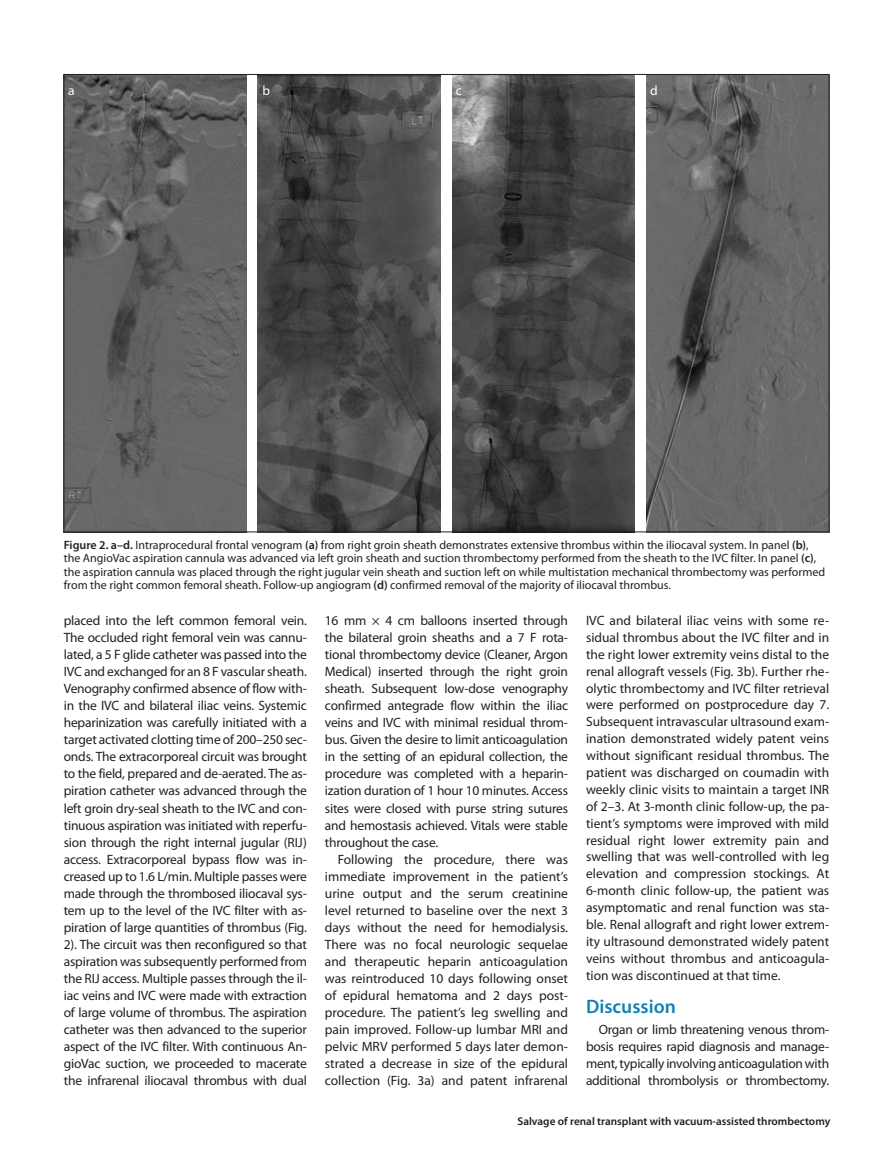
<style>
.page{position:relative;width:893px;height:1170px;background:#fff}
.page>*{position:absolute;margin:0;border:0;box-sizing:border-box;transform-origin:0 0}
.t1{font:600 19.5px "Myriad Pro";color:#1181b4}
.t2{font:13.5px/17.1px "Myriad Pro";letter-spacing:-.015em;color:#231f20;text-align:justify}
.t3{font:13.5px "Myriad Pro";color:#fff}
.t4{font:12px/13.5px "Myriad Pro";color:#231f20}
.t5{font:600 11.25px "Myriad Pro";color:#231f20}
.s1{font-weight:600}
</style>
<div class="page">
<img style="left:66px;top:76px;width:181px;height:454px">
<img style="left:258px;top:76px;width:183px;height:454px">
<img style="left:452px;top:76px;width:183px;height:454px">
<img style="left:646px;top:76px;width:181px;height:454px">
<p class="t3" style="left:68px;top:82px;width:8px">a</p>
<p class="t3" style="left:263px;top:82px;width:9px">b</p>
<p class="t3" style="left:456px;top:82px;width:8px">c</p>
<p class="t3" style="left:650px;top:82px;width:9px">d</p>
<p class="t4" style="left:64px;top:538px;width:763px"><span class="s1">Figure 2. a–d.</span> Intraprocedural frontal venogram <span class="s1">(a)</span> from right groin sheath demonstrates extensive thrombus within the iliocaval system. In panel <span class="s1">(b)</span>, the AngioVac aspiration cannula was advanced via left groin sheath and suction thrombectomy performed from the sheath to the IVC filter. In panel <span class="s1">(c)</span>, the aspiration cannula was placed through the right jugular vein sheath and suction left on while multistation mechanical thrombectomy was performed from the right common femoral sheath. Follow-up angiogram <span class="s1">(d)</span> confirmed removal of the majority of iliocaval thrombus.</p>
<p class="t2" style="left:64px;top:611px;width:245px">placed into the left common femoral vein.<br>The occluded right femoral vein was cannu&shy;lated, a 5 F glide catheter was passed into the IVC and exchanged for an 8 F vascular sheath.<br>Venography confirmed absence of flow with&shy;in the IVC and bilateral iliac veins. Systemic heparinization was carefully initiated with a target activated clotting time of 200–250 sec&shy;onds. The extracorporeal circuit was brought to the field, prepared and de-aerated. The as&shy;piration catheter was advanced through the left groin dry-seal sheath to the IVC and con&shy;tinuous aspiration was initiated with reperfu&shy;sion through the right internal jugular (RIJ) access. Extracorporeal bypass flow was in&shy;creased up to 1.6 L/min. Multiple passes were made through the thrombosed iliocaval sys&shy;tem up to the level of the IVC filter with as&shy;piration of large quantities of thrombus (Fig.<br>2). The circuit was then reconfigured so that aspiration was subsequently performed from the RIJ access. Multiple passes through the il&shy;iac veins and IVC were made with extraction of large volume of thrombus. The aspiration catheter was then advanced to the superior aspect of the IVC filter. With continuous An&shy;gioVac suction, we proceeded to macerate the infrarenal iliocaval thrombus with dual</p>
<p class="t2" style="left:325px;top:611px;width:245px">16 mm × 4 cm balloons inserted through the bilateral groin sheaths and a 7 F rota&shy;tional thrombectomy device (Cleaner, Argon Medical) inserted through the right groin sheath. Subsequent low-dose venography confirmed antegrade flow within the iliac veins and IVC with minimal residual throm&shy;bus. Given the desire to limit anticoagulation in the setting of an epidural collection, the procedure was completed with a heparin&shy;ization duration of 1 hour 10 minutes. Access sites were closed with purse string sutures and hemostasis achieved. Vitals were stable throughout the case.</p>
<p class="t2" style="left:586px;top:612px;width:245px">IVC and bilateral iliac veins with some re&shy;sidual thrombus about the IVC filter and in the right lower extremity veins distal to the renal allograft vessels (Fig. 3b). Further rhe&shy;olytic thrombectomy and IVC filter retrieval were performed on postprocedure day 7.<br>Subsequent intravascular ultrasound exam&shy;ination demonstrated widely patent veins without significant residual thrombus. The patient was discharged on coumadin with weekly clinic visits to maintain a target INR of 2–3. At 3-month clinic follow-up, the pa&shy;tient’s symptoms were improved with mild residual right lower extremity pain and swelling that was well-controlled with leg elevation and compression stockings. At 6-month clinic follow-up, the patient was asymptomatic and renal function was sta&shy;ble. Renal allograft and right lower extrem&shy;ity ultrasound demonstrated widely patent veins without thrombus and anticoagula&shy;tion was discontinued at that time.</p>
<p class="t1" style="left:586px;top:994px;width:91px">Discussion</p>
<p class="t2" style="left:586px;top:1021px;width:245px;text-indent:13px">Organ or limb threatening venous throm&shy;bosis requires rapid diagnosis and manage&shy;ment, typically involving anticoagulation with additional thrombolysis or thrombectomy.</p>
<p class="t5" style="left:517px;top:1114px;width:314px">Salvage of renal transplant with vacuum-assisted thrombectomy</p>
<p class="t2" style="left:325px;top:850px;width:245px;text-indent:13px">Following the procedure, there was immediate improvement in the patient’s urine output and the serum creatinine level returned to baseline over the next 3 days without the need for hemodialysis.<br>There was no focal neurologic sequelae and therapeutic heparin anticoagulation was reintroduced 10 days following onset of epidural hematoma and 2 days post&shy;procedure. The patient’s leg swelling and pain improved. Follow-up lumbar MRI and pelvic MRV performed 5 days later demon&shy;strated a decrease in size of the epidural collection (Fig. 3a) and patent infrarenal</p>
</div>
